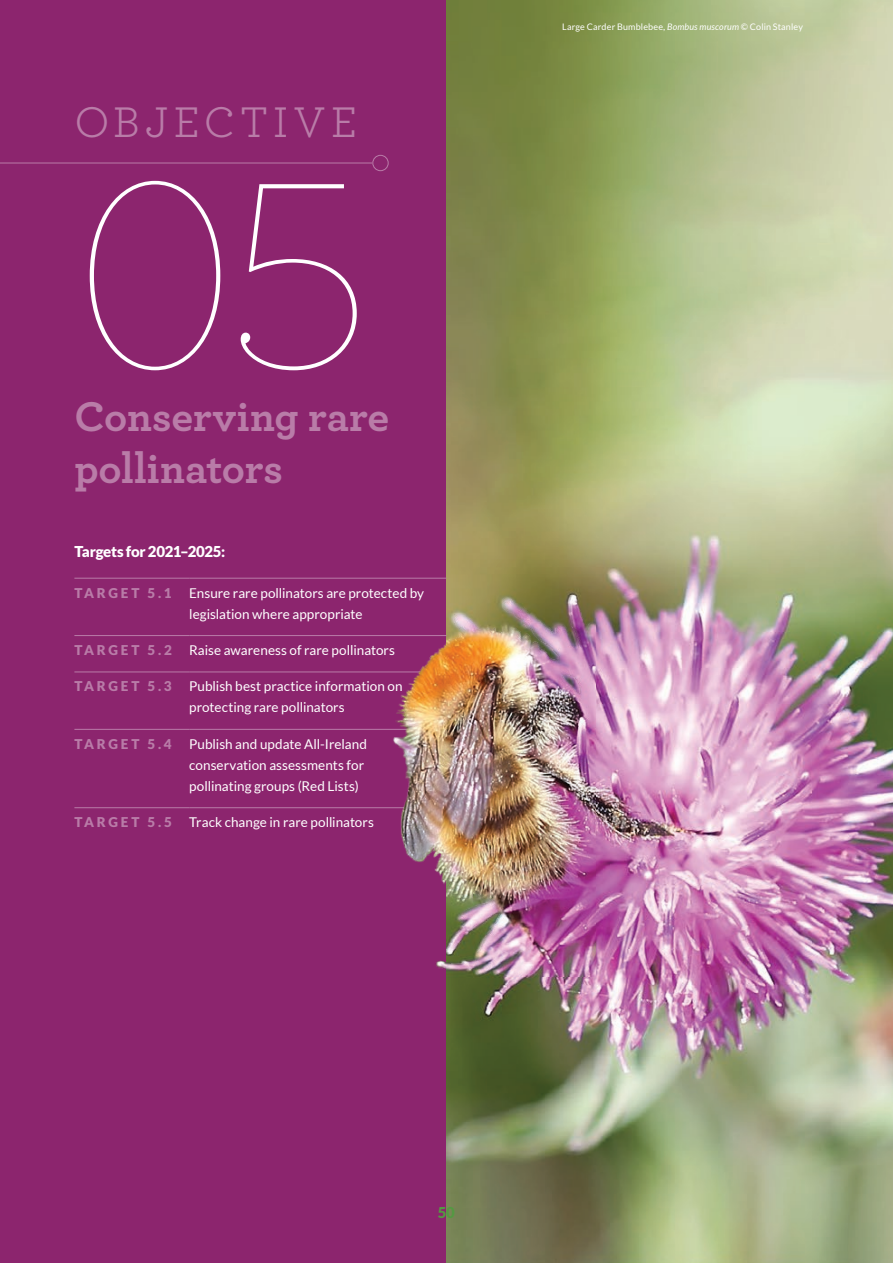
<style>
.page{position:relative;width:893px;height:1263px;background:#8c256e}
.page>*{position:absolute;margin:0;border:0;box-sizing:border-box;transform-origin:0 0}
.t1{font:100 279px "Archer";color:#fff}
.t2{font:45px "Archer";letter-spacing:.105em;color:#b97ca8}
.t3{font:700 43.5px/52.5px "Archer";letter-spacing:-.005em;color:#b97ca8}
.t4{font:900 15px "Lato";letter-spacing:-.02em;color:#fff}
.t5{font:900 15px "Lato";color:#549942}
.t6{font:13.5px/21px "Lato";color:#fff}
.t7{font:900 13.5px "Lato";letter-spacing:.205em;color:#b97ca8}
.t8{font:9px "Lato";letter-spacing:.015em;color:#fff}
.s1{font-style:italic}
</style>
<div class="page">
<img style="left:446px;top:0;width:447px;height:1263px">
<hr style="left:0;top:163px;width:372px;height:1px;background:#b97ca8">
<div style="left:372px;top:155px;width:17px;height:16px;border:1px solid #b97ca8;border-radius:50%"></div>
<hr style="left:74px;top:578px;width:115px;height:1px;background:#b97ca8">
<hr style="left:189px;top:578px;width:257px;height:1px;background:#b97ca8">
<hr style="left:74px;top:635px;width:115px;height:1px;background:#b97ca8">
<hr style="left:189px;top:635px;width:257px;height:1px;background:#b97ca8">
<hr style="left:74px;top:671px;width:115px;height:1px;background:#b97ca8">
<hr style="left:189px;top:671px;width:257px;height:1px;background:#b97ca8">
<hr style="left:74px;top:729px;width:115px;height:1px;background:#b97ca8">
<hr style="left:189px;top:729px;width:257px;height:1px;background:#b97ca8">
<hr style="left:74px;top:807px;width:115px;height:1px;background:#b97ca8">
<hr style="left:189px;top:807px;width:257px;height:1px;background:#b97ca8">
<img style="left:389px;top:578px;width:206px;height:399px">
<h2 class="t2" style="left:74px;top:91px;width:284px">OBJECTIVE</h2>
<h1 class="t1" style="left:74px;top:109px;width:300px">05</h1>
<h3 class="t3" style="left:74px;top:387px;width:316px">Conserving rare pollinators</h3>
<p class="t4" style="left:74px;top:542px;width:152px">Targets for 2021–2025:</p>
<p class="t7" style="left:74px;top:585px;width:99px">TARGET 5.1</p>
<p class="t6" style="left:189px;top:582px;width:236px">Ensure rare pollinators are protected by legislation where appropriate</p>
<p class="t7" style="left:74px;top:642px;width:99px">TARGET 5.2</p>
<p class="t6" style="left:189px;top:639px;width:207px">Raise awareness of rare pollinators</p>
<p class="t7" style="left:74px;top:678px;width:99px">TARGET 5.3</p>
<p class="t6" style="left:189px;top:676px;width:215px">Publish best practice information on protecting rare pollinators</p>
<p class="t7" style="left:74px;top:736px;width:99px">TARGET 5.4</p>
<p class="t6" style="left:189px;top:733px;width:179px">Publish and update All-Ireland conservation assessments for pollinating groups (Red Lists)</p>
<p class="t7" style="left:74px;top:814px;width:99px">TARGET 5.5</p>
<p class="t6" style="left:189px;top:812px;width:186px">Track change in rare pollinators</p>
<p class="t8" style="left:562px;top:22px;width:242px">Large Carder Bumblebee<span class="s1">, Bombus muscorum</span> © Colin Stanley</p>
<p class="t5" style="left:438px;top:1204px;width:19px">50</p>
</div>
